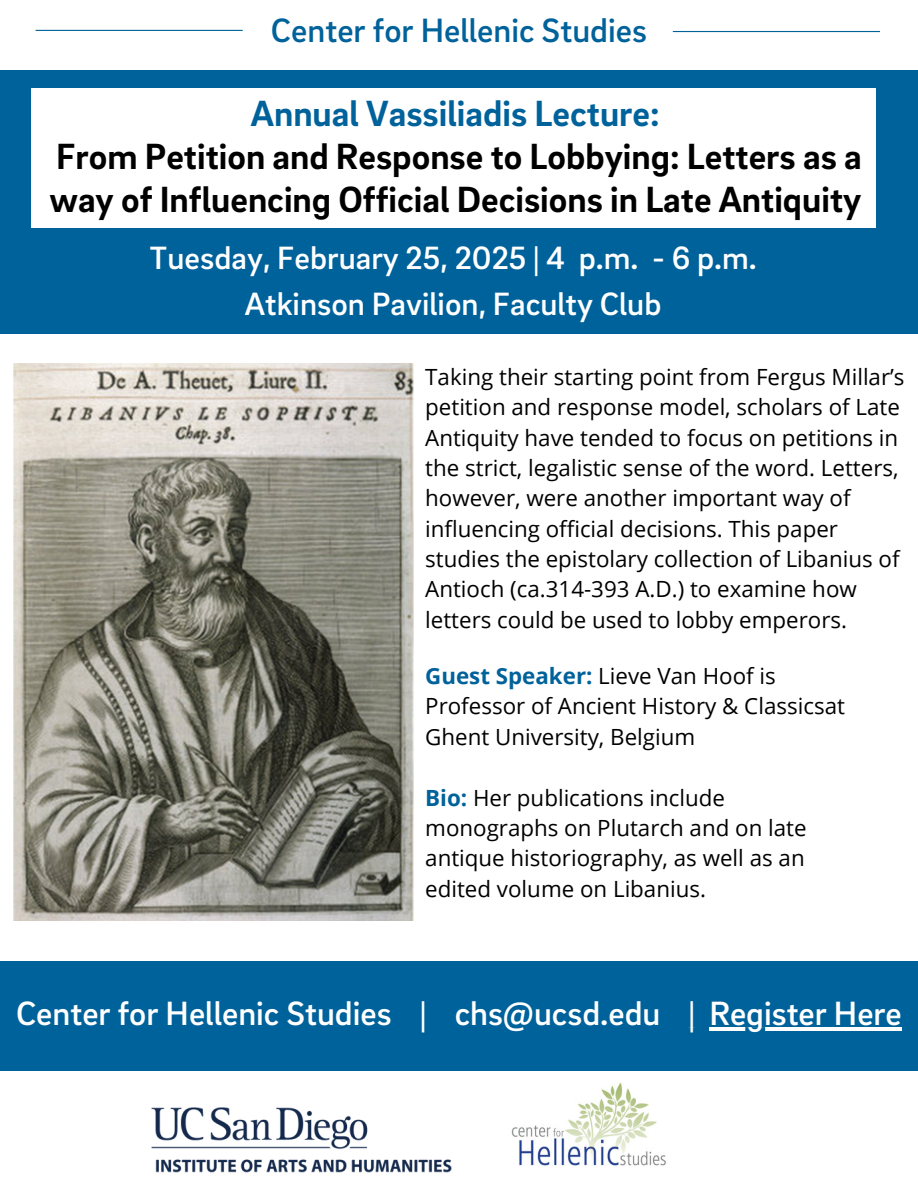
<style>
.page{position:relative;width:918px;height:1188px;background:#fff}
.page>*{position:absolute;margin:0;border:0;box-sizing:border-box;transform-origin:0 0}
.t1{font:700 37.35px/42.8px "Brix Sans";color:#000;text-align:center}
.t2{font:500 34.5px "Brix Sans";color:#fff}
.t3{font:500 34.5px "Brix Sans";color:#00629b}
.t4{font:500 33px/46.2px "Brix Sans";color:#fff;text-align:center}
.t5{font:22.35px/30.3px "Open Sans";color:#000}
.s1{color:#00629b}
.s2{font-weight:700;color:#00629b}
</style>
<div class="page">
<div style="left:0;top:70px;width:918px;height:264px;background:#00629b"></div>
<div style="left:31px;top:88px;width:844px;height:140px;background:#fff"></div>
<img style="left:151px;top:1107px;width:301px;height:66px">
<hr style="left:36px;top:30px;width:207px;height:1px;background:#00629b">
<hr style="left:673px;top:31px;width:207px;height:1px;background:#00629b">
<img style="left:511px;top:1082px;width:155px;height:84px">
<div style="left:0;top:961px;width:918px;height:110px;background:#00629b"></div>
<img style="left:14px;top:363px;width:399px;height:557px">
<hr style="left:709px;top:1028px;width:193px;height:3px;background:#fff">
<h1 class="t3" style="left:271px;top:9px;width:378px">Center for Hellenic Studies</h1>
<p class="t1" style="left:49px;top:91px;width:814px"><span class="s1">Annual Vassiliadis Lecture:<br></span>From Petition and Response to Lobbying: Letters as a way of Influencing Official Decisions in Late Antiquity</p>
<p class="t4" style="left:149px;top:233px;width:609px">Tuesday, February 25, 2025 | 4 p.m. - 6 p.m.<br>Atkinson Pavilion, Faculty Club</p>
<p class="t5" style="left:425px;top:361px;width:481px">Taking their starting point from Fergus Millar’s petition and response model, scholars of Late Antiquity have tended to focus on petitions in the strict, legalistic sense of the word. Letters, however, were another important way of influencing official decisions. This paper studies the epistolary collection of Libanius of Antioch (ca.314-393 A.D.) to examine how letters could be used to lobby emperors.</p>
<h1 class="t5" style="left:425px;top:660px;width:421px"><span class="s2">Guest Speaker:</span> Lieve Van Hoof is<br>Professor of Ancient History &amp; Classicsat<br>Ghent University, Belgium</h1>
<h2 class="t5" style="left:425px;top:782px;width:383px"><span class="s2">Bio:</span> Her publications include monographs on Plutarch and on late antique historiography, as well as an edited volume on Libanius.</h2>
<p class="t2" style="left:16px;top:992px;width:646px">Center for Hellenic Studies | chs@ucsd.edu</p>
<p class="t2" style="left:689px;top:992px;width:215px">| Register Here</p>
</div>
